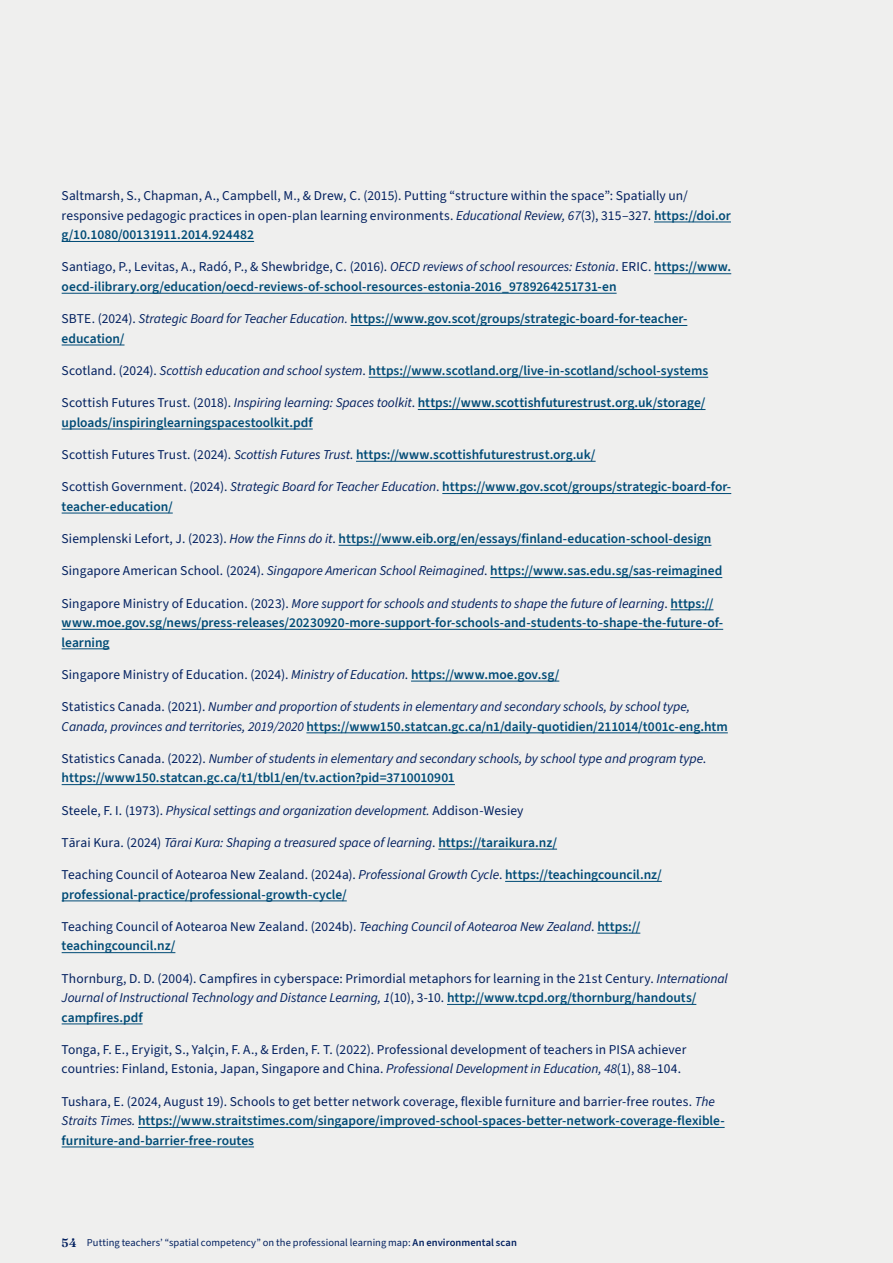
<style>
.page{position:relative;width:893px;height:1263px;background:#efefee}
.page>*{position:absolute;margin:0;border:0;box-sizing:border-box;transform-origin:0 0}
.Body_copy{font:600 13.5px/19.5px "Source Sans 3";color:#004b76}
.Body_copy-2{font:13.5px/19.5px "Source Sans 3";letter-spacing:.005em;color:#02205f}
.Body_copy-3{font:italic 13.5px/19.5px "Source Sans 3";letter-spacing:-.005em;color:#02205f}
.t1{font:10.5px "Source Sans 3";letter-spacing:.005em;color:#02205f}
.s1{font-style:italic}
.s2{font-weight:600;color:#004b76}
.s3{font-weight:400;color:#02205f}
.s4{font-weight:400;font-style:italic;color:#02205f}
.s5{font-style:normal}
.s6{font-weight:600;font-style:normal;color:#004b76}
.s7{font-family:"Fraunces 9 pt";font-weight:600;font-size:12px}
.s8{font-weight:600}
</style>
<div class="page">
<hr style="left:654px;top:222px;width:77px;height:1px;background:#004b76">
<hr style="left:62px;top:241px;width:192px;height:1px;background:#004b76">
<hr style="left:654px;top:273px;width:77px;height:1px;background:#004b76">
<hr style="left:62px;top:293px;width:555px;height:1px;background:#004b76">
<hr style="left:350px;top:325px;width:337px;height:1px;background:#004b76">
<hr style="left:62px;top:345px;width:63px;height:1px;background:#004b76">
<hr style="left:369px;top:377px;width:339px;height:1px;background:#004b76">
<hr style="left:418px;top:409px;width:287px;height:1px;background:#004b76">
<hr style="left:62px;top:429px;width:251px;height:1px;background:#004b76">
<hr style="left:356px;top:461px;width:240px;height:1px;background:#004b76">
<hr style="left:442px;top:493px;width:289px;height:1px;background:#004b76">
<hr style="left:62px;top:513px;width:111px;height:1px;background:#004b76">
<hr style="left:339px;top:545px;width:372px;height:1px;background:#004b76">
<hr style="left:490px;top:577px;width:232px;height:1px;background:#004b76">
<hr style="left:670px;top:609px;width:43px;height:1px;background:#004b76">
<hr style="left:62px;top:629px;width:661px;height:1px;background:#004b76">
<hr style="left:62px;top:648px;width:48px;height:1px;background:#004b76">
<hr style="left:411px;top:681px;width:148px;height:1px;background:#004b76">
<hr style="left:306px;top:733px;width:422px;height:1px;background:#004b76">
<hr style="left:62px;top:784px;width:393px;height:1px;background:#004b76">
<hr style="left:438px;top:849px;width:119px;height:1px;background:#004b76">
<hr style="left:505px;top:881px;width:157px;height:1px;background:#004b76">
<hr style="left:62px;top:901px;width:285px;height:1px;background:#004b76">
<hr style="left:597px;top:933px;width:43px;height:1px;background:#004b76">
<hr style="left:62px;top:952px;width:113px;height:1px;background:#004b76">
<hr style="left:447px;top:1004px;width:249px;height:1px;background:#004b76">
<hr style="left:62px;top:1024px;width:81px;height:1px;background:#004b76">
<hr style="left:138px;top:1127px;width:587px;height:1px;background:#004b76">
<hr style="left:62px;top:1147px;width:192px;height:1px;background:#004b76">
<p class="Body_copy-2" style="left:62px;top:186px;width:671px">Saltmarsh, S., Chapman, A., Campbell, M., &amp; Drew, C. (2015). Putting “structure within the space”: Spatially un/ responsive pedagogic practices in open-plan learning environments. <span class="s1">Educational Review, 67</span>(3), 315–327. <span class="s2">https://doi.or g/10.1080/00131911.2014.924482</span></p>
<p class="Body_copy" style="left:62px;top:258px;width:671px"><span class="s3">Santiago, P., Levitas, A., Radó, P., &amp; Shewbridge, C. (2016).</span> <span class="s4">OECD reviews of school resources: Estonia</span><span class="s3">. ERIC.</span> https://www. oecd-ilibrary.org/education/oecd-reviews-of-school-resources-estonia-2016_9789264251731-en</p>
<p class="Body_copy" style="left:62px;top:309px;width:627px"><span class="s3">SBTE. (2024).</span> <span class="s4">Strategic Board for Teacher Education.</span> https://www.gov.scot/groups/strategic-board-for-teacher&shy;education/</p>
<p class="Body_copy" style="left:62px;top:361px;width:648px"><span class="s3">Scotland. (2024).</span> <span class="s4">Scottish education and school system</span><span class="s3">.</span> https://www.scotland.org/live-in-scotland/school-systems</p>
<p class="Body_copy" style="left:62px;top:393px;width:645px"><span class="s3">Scottish Futures Trust. (2018).</span> <span class="s4">Inspiring learning: Spaces toolkit</span><span class="s3">.</span> https://www.scottishfuturestrust.org.uk/storage/ uploads/inspiringlearningspacestoolkit.pdf</p>
<p class="Body_copy" style="left:62px;top:445px;width:535px"><span class="s3">Scottish Futures Trust. (2024).</span> <span class="s4">Scottish Futures Trust</span><span class="s3">.</span> https://www.scottishfuturestrust.org.uk/</p>
<p class="Body_copy" style="left:62px;top:477px;width:671px"><span class="s3">Scottish Government. (2024).</span> <span class="s4">Strategic Board for Teacher Education</span><span class="s3">.</span> https://www.gov.scot/groups/strategic-board-for&shy;teacher-education/</p>
<p class="Body_copy" style="left:62px;top:529px;width:651px"><span class="s3">Siemplenski Lefort, J. (2023).</span> <span class="s4">How the Finns do it</span><span class="s3">.</span> https://www.eib.org/en/essays/finland-education-school-design</p>
<p class="Body_copy" style="left:62px;top:561px;width:662px"><span class="s3">Singapore American School. (2024).</span> <span class="s4">Singapore American School Reimagined</span><span class="s3">.</span> https://www.sas.edu.sg/sas-reimagined</p>
<p class="Body_copy" style="left:62px;top:594px;width:663px"><span class="s3">Singapore Ministry of Education. (2023).</span> <span class="s4">More support for schools and students to shape the future of learning</span><span class="s3">.</span> https:// www.moe.gov.sg/news/press-releases/20230920-more-support-for-schools-and-students-to-shape-the-future-of&shy;learning</p>
<p class="Body_copy-2" style="left:62px;top:665px;width:499px">Singapore Ministry of Education. (2024). <span class="s1">Ministry of Education</span>. <span class="s2">https://www.moe.gov.sg/</span></p>
<p class="Body_copy-3" style="left:62px;top:697px;width:668px"><span class="s5">Statistics Canada. (2021).</span> Number and proportion of students in elementary and secondary schools, by school type,<br>Canada, provinces and territories, 2019/2020 <span class="s6">https://www150.statcan.gc.ca/n1/daily-quotidien/211014/t001c-eng.htm</span></p>
<p class="Body_copy-3" style="left:62px;top:749px;width:646px"><span class="s5">Statistics Canada. (2022).</span> Number of students in elementary and secondary schools, by school type and program type<span class="s5">. </span><span class="s6">https://www150.statcan.gc.ca/t1/tbl1/en/tv.action?pid=3710010901</span></p>
<p class="Body_copy-3" style="left:62px;top:801px;width:463px"><span class="s5">Steele, F. I. (1973).</span> Physical settings and organization development. <span class="s5">Addison-Wesiey</span></p>
<p class="Body_copy-3" style="left:62px;top:833px;width:497px"><span class="s5">Tārai Kura. (2024)</span> Tārai Kura: Shaping a treasured space of learning<span class="s5">.</span> <span class="s6">https://taraikura.nz/</span></p>
<p class="Body_copy" style="left:62px;top:865px;width:602px"><span class="s3">Teaching Council of Aotearoa New Zealand. (2024a).</span> <span class="s4">Professional Growth Cycle</span><span class="s3">.</span> https://teachingcouncil.nz/ professional-practice/professional-growth-cycle/</p>
<p class="Body_copy-2" style="left:62px;top:917px;width:580px">Teaching Council of Aotearoa New Zealand. (2024b). <span class="s1">Teaching Council of Aotearoa New Zealand</span>. <span class="s2">https:// teachingcouncil.nz/</span></p>
<p class="Body_copy-2" style="left:62px;top:969px;width:668px">Thornburg, D. D. (2004). Campfires in cyberspace: Primordial metaphors for learning in the 21st Century. <span class="s1">International<br>Journal of Instructional Technology and Distance Learning, 1</span>(10), 3-10. <span class="s2">http://www.tcpd.org/thornburg/handouts/ campfires.pdf</span></p>
<p class="Body_copy-2" style="left:62px;top:1040px;width:626px">Tonga, F. E., Eryigit, S., Yalçin, F. A., &amp; Erden, F. T. (2022). Professional development of teachers in PISA achiever countries: Finland, Estonia, Japan, Singapore and China. <span class="s1">Professional Development in Education, 48</span>(1), 88–104.</p>
<p class="Body_copy" style="left:62px;top:1092px;width:664px"><span class="s3">Tushara, E. (2024, August 19). Schools to get better network coverage, flexible furniture and barrier-free routes.</span> <span class="s4">The<br>Straits Times.</span> https://www.straitstimes.com/singapore/improved-school-spaces-better-network-coverage-flexible&shy;furniture-and-barrier-free-routes</p>
<p class="t1" style="left:62px;top:1235px;width:457px"><span class="s7">54</span> Putting teachers’ “spatial competency” on the professional learning map: <span class="s8">An environmental scan</span></p>
</div>
